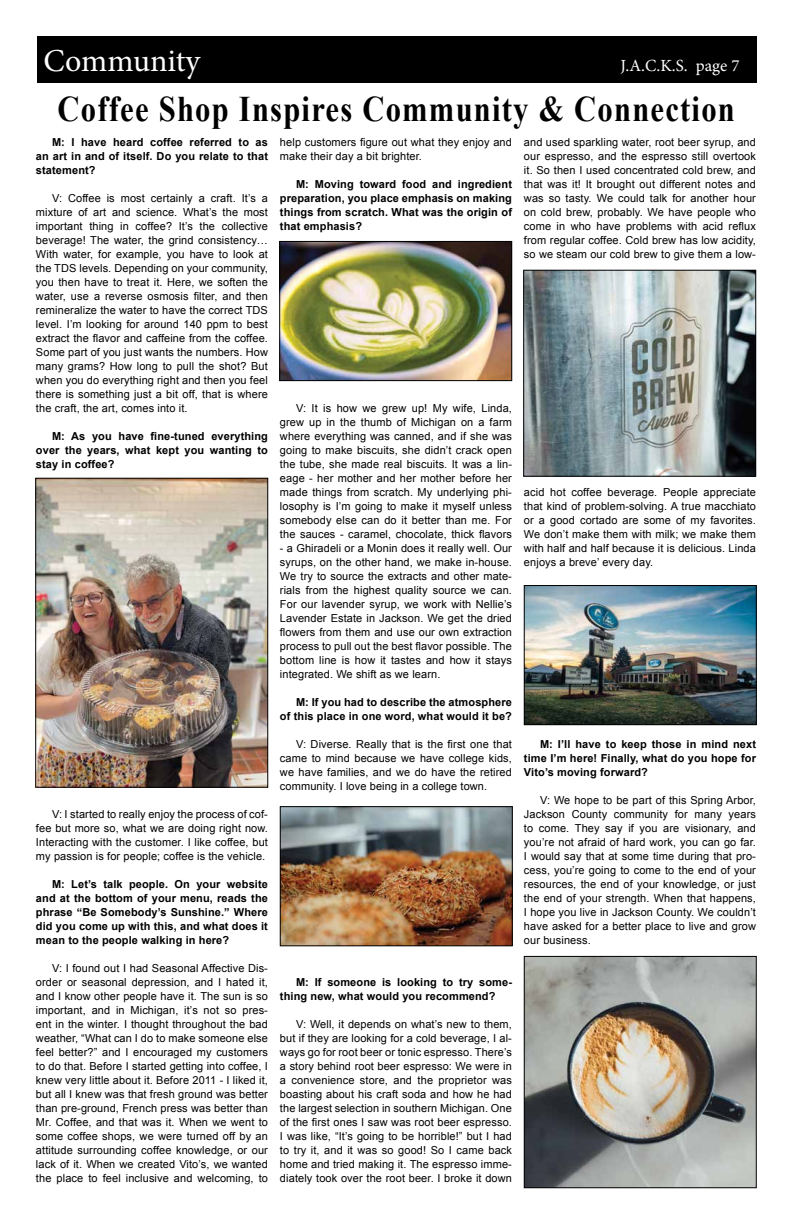
<style>
.page{position:relative;width:792px;height:1224px;background:#fff}
.page>*{position:absolute;margin:0;border:0;box-sizing:border-box;transform-origin:0 0}
.t1{font:700 36px "Times New Roman";letter-spacing:.04em;color:#000;scale:.85 1}
.t2{font:32px "Minion Pro";color:#fff}
.t3{font:17px "Minion Pro";color:#fff}
.t4{font:11px/14px "Arial";letter-spacing:.01em;color:#000;text-align:justify}
.t5{font:700 11px/14px "Arial";letter-spacing:.01em;color:#000;text-align:justify}
</style>
<div class="page">
<div style="left:37px;top:36px;width:720px;height:47px;background:#000"></div>
<img style="left:525px;top:272px;width:229px;height:202px">
<div style="left:523px;top:270px;width:233px;height:206px;border:1px solid #000"></div>
<img style="left:37px;top:480px;width:229px;height:306px">
<div style="left:35px;top:478px;width:233px;height:310px;border:1px solid #000"></div>
<img style="left:281px;top:243px;width:229px;height:136px">
<div style="left:279px;top:241px;width:233px;height:140px;border:1px solid #000"></div>
<img style="left:282px;top:808px;width:229px;height:136px">
<div style="left:280px;top:806px;width:233px;height:140px;border:1px solid #000"></div>
<img style="left:526px;top:587px;width:229px;height:136px">
<div style="left:524px;top:585px;width:233px;height:140px;border:1px solid #000"></div>
<img style="left:526px;top:958px;width:229px;height:228px">
<div style="left:524px;top:956px;width:233px;height:232px;border:1px solid #000"></div>
<h2 class="t2" style="left:44px;top:39px;width:158px">Community</h2>
<h3 class="t3" style="left:620px;top:54px;width:121px">J.A.C.K.S. page 7</h3>
<h1 class="t1" style="left:58px;top:84px;width:798px">Coffee Shop Inspires Community &amp; Connection</h1>
<p class="t5" style="left:36px;top:136px;width:234px;text-indent:16px">M: I have heard coffee referred to as an art in and of itself. Do you relate to that statement?</p>
<p class="t4" style="left:36px;top:192px;width:234px;text-indent:16px">V: Coffee is most certainly a craft. It’s a mixture of art and science. What’s the most important thing in coffee? It’s the collective beverage! The water, the grind consistency… With water, for example, you have to look at the TDS levels. Depending on your community, you then have to treat it. Here, we soften the water, use a reverse osmosis filter, and then remineralize the water to have the correct TDS level. I’m looking for around 140 ppm to best extract the flavor and caffeine from the coffee.<br>Some part of you just wants the numbers. How many grams? How long to pull the shot? But when you do everything right and then you feel there is something just a bit off, that is where the craft, the art, comes into it.</p>
<p class="t5" style="left:36px;top:430px;width:234px;text-indent:16px">M: As you have fine-tuned everything over the years, what kept you wanting to stay in coffee?</p>
<p class="t4" style="left:36px;top:808px;width:233px;text-indent:16px">V: I started to really enjoy the process of cof&shy;fee but more so, what we are doing right now.<br>Interacting with the customer. I like coffee, but my passion is for people; coffee is the vehicle.</p>
<p class="t5" style="left:36px;top:878px;width:234px;text-indent:16px">M: Let’s talk people. On your website and at the bottom of your menu, reads the phrase “Be Somebody’s Sunshine.” Where did you come up with this, and what does it mean to the people walking in here?</p>
<p class="t4" style="left:36px;top:962px;width:234px;text-indent:16px">V: I found out I had Seasonal Affective Dis&shy;order or seasonal depression, and I hated it, and I know other people have it. The sun is so important, and in Michigan, it’s not so pres&shy;ent in the winter. I thought throughout the bad weather, “What can I do to make someone else feel better?” and I encouraged my customers to do that. Before I started getting into coffee, I knew very little about it. Before 2011 - I liked it, but all I knew was that fresh ground was better than pre-ground, French press was better than Mr. Coffee, and that was it. When we went to some coffee shops, we were turned off by an attitude surrounding coffee knowledge, or our lack of it. When we created Vito’s, we wanted the place to feel inclusive and welcoming, to</p>
<p class="t4" style="left:280px;top:136px;width:233px">help customers figure out what they enjoy and make their day a bit brighter.</p>
<p class="t5" style="left:280px;top:178px;width:234px;text-indent:16px">M: Moving toward food and ingredient preparation, you place emphasis on making things from scratch. What was the origin of that emphasis?</p>
<p class="t4" style="left:524px;top:136px;width:233px">and used sparkling water, root beer syrup, and our espresso, and the espresso still overtook it. So then I used concentrated cold brew, and that was it! It brought out different notes and was so tasty. We could talk for another hour on cold brew, probably. We have people who come in who have problems with acid reflux from regular coffee. Cold brew has low acidity, so we steam our cold brew to give them a low-</p>
<p class="t4" style="left:280px;top:402px;width:234px;text-indent:16px">V: It is how we grew up! My wife, Linda, grew up in the thumb of Michigan on a farm where everything was canned, and if she was going to make biscuits, she didn’t crack open the tube, she made real biscuits. It was a lin&shy;eage - her mother and her mother before her made things from scratch. My underlying phi&shy;losophy is I’m going to make it myself unless somebody else can do it better than me. For the sauces - caramel, chocolate, thick flavors</p>
<p class="t4" style="left:280px;top:542px;width:234px">- a Ghiradeli or a Monin does it really well. Our syrups, on the other hand, we make in-house.<br>We try to source the extracts and other mate&shy;rials from the highest quality source we can.<br>For our lavender syrup, we work with Nellie’s Lavender Estate in Jackson. We get the dried flowers from them and use our own extraction process to pull out the best flavor possible. The bottom line is how it tastes and how it stays integrated. We shift as we learn.</p>
<p class="t5" style="left:280px;top:696px;width:234px;text-align:right">M: If you had to describe the atmosphere<br>of this place in one word, what would it be?</p>
<p class="t4" style="left:280px;top:738px;width:233px;text-indent:16px">V: Diverse. Really that is the first one that came to mind because we have college kids, we have families, and we do have the retired community. I love being in a college town.</p>
<p class="t4" style="left:524px;top:486px;width:233px">acid hot coffee beverage. People appreciate that kind of problem-solving. A true macchiato or a good cortado are some of my favorites.<br>We don’t make them with milk; we make them with half and half because it is delicious. Linda enjoys a breve’ every day.</p>
<p class="t5" style="left:524px;top:738px;width:234px;text-indent:16px">M: I’ll have to keep those in mind next time I’m here! Finally, what do you hope for Vito’s moving forward?</p>
<p class="t4" style="left:524px;top:794px;width:234px;text-indent:16px">V: We hope to be part of this Spring Arbor, Jackson County community for many years to come. They say if you are visionary, and you’re not afraid of hard work, you can go far.<br>I would say that at some time during that pro&shy;cess, you’re going to come to the end of your resources, the end of your knowledge, or just the end of your strength. When that happens, I hope you live in Jackson County. We couldn’t have asked for a better place to live and grow our business.</p>
<p class="t5" style="left:280px;top:976px;width:234px;text-indent:16px">M: If someone is looking to try some&shy;thing new, what would you recommend?</p>
<p class="t4" style="left:280px;top:1018px;width:234px;text-indent:16px">V: Well, it depends on what’s new to them, but if they are looking for a cold beverage, I al&shy;ways go for root beer or tonic espresso. There’s a story behind root beer espresso: We were in a convenience store, and the proprietor was boasting about his craft soda and how he had the largest selection in southern Michigan. One of the first ones I saw was root beer espresso.<br>I was like, “It’s going to be horrible!” but I had to try it, and it was so good! So I came back home and tried making it. The espresso imme&shy;diately took over the root beer. I broke it down</p>
</div>
